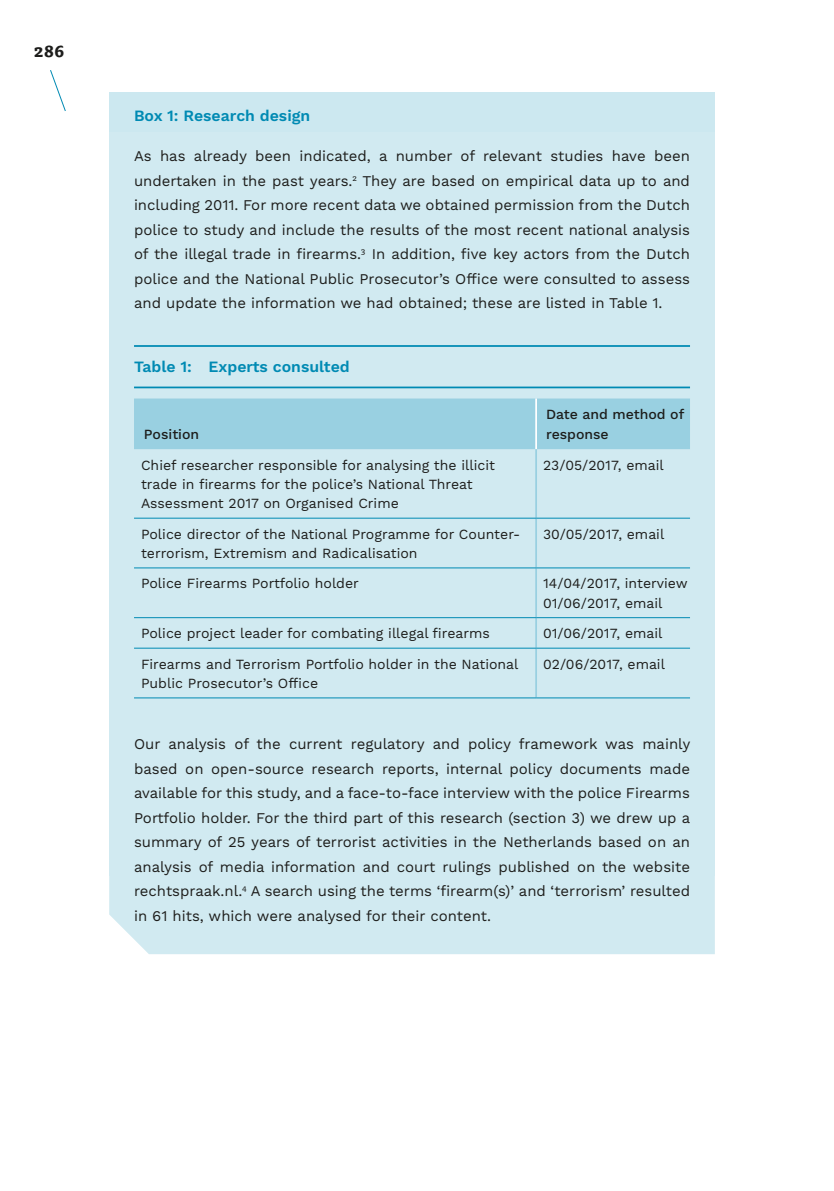
<style>
.page{position:relative;width:834px;height:1191px;background:#fff}
.page>*{position:absolute;margin:0;border:0;box-sizing:border-box;transform-origin:0 0}
.t1{font:700 17.5px "Tisa Pro";color:#1d1d1b}
.t2{font:600 15.75px "Work Sans";color:#008ab3}
.t3{font:14.88px/24.5px "Work Sans";color:#1d1d1b;text-align:justify}
.t4{font:14px/19.2px "Work Sans";color:#1d1d1b}
.t5{font:500 14px/20.1px "Work Sans";color:#1d1d1b}
</style>
<div class="page">
<svg style="left:50px;top:70px;width:16px;height:41px"></svg>
<div style="left:109px;top:322px;width:605px;height:554px;background:#d1eaf1"></div>
<div style="left:109px;top:92px;width:605px;height:44px;background:#cce8f0"></div>
<div style="left:109px;top:132px;width:605px;height:197px;background:#d1eaf1"></div>
<hr style="left:134px;top:345px;width:556px;height:2px;background:#008ab3">
<hr style="left:134px;top:386px;width:556px;height:2px;background:#008ab3">
<svg style="left:109px;top:698px;width:605px;height:256px"></svg>
<div style="left:134px;top:398px;width:556px;height:51px;background:#99d0e1"></div>
<hr style="left:535px;top:398px;width:2px;height:51px;background:#fff">
<hr style="left:535px;top:449px;width:2px;height:69px;background:#99d0e1">
<hr style="left:535px;top:518px;width:2px;height:49px;background:#99d0e1">
<hr style="left:535px;top:568px;width:2px;height:49px;background:#99d0e1">
<hr style="left:535px;top:618px;width:2px;height:29px;background:#99d0e1">
<hr style="left:535px;top:648px;width:2px;height:49px;background:#99d0e1">
<hr style="left:134px;top:518px;width:402px;height:1px;background:#008ab3">
<hr style="left:536px;top:518px;width:154px;height:1px;background:#008ab3">
<hr style="left:134px;top:567px;width:402px;height:1px;background:#008ab3">
<hr style="left:536px;top:567px;width:154px;height:1px;background:#008ab3">
<hr style="left:134px;top:617px;width:402px;height:1px;background:#008ab3">
<hr style="left:536px;top:617px;width:154px;height:1px;background:#008ab3">
<hr style="left:134px;top:647px;width:402px;height:1px;background:#008ab3">
<hr style="left:536px;top:647px;width:154px;height:1px;background:#008ab3">
<hr style="left:134px;top:697px;width:402px;height:1px;background:#008ab3">
<hr style="left:536px;top:697px;width:154px;height:1px;background:#008ab3">
<p class="t1" style="left:34px;top:37px;width:32px">286</p>
<p class="t2" style="left:134px;top:106px;width:178px">Box 1: Research design</p>
<p class="t3" style="left:134px;top:144px;width:557px">As has already been indicated, a number of relevant studies have been undertaken in the past years.<sup>2</sup> They are based on empirical data up to and including 2011. For more recent data we obtained permission from the Dutch police to study and include the results of the most recent national analysis of the illegal trade in firearms.<sup>3</sup> In addition, five key actors from the Dutch police and the National Public Prosecutor’s Office were consulted to assess and update the information we had obtained; these are listed in Table 1.</p>
<p class="t2" style="left:134px;top:357px;width:217px">Table 1: Experts consulted</p>
<p class="t5" style="left:144px;top:425px;width:57px">Position</p>
<p class="t5" style="left:546px;top:405px;width:140px">Date and method of response</p>
<p class="t4" style="left:141px;top:456px;width:355px">Chief researcher responsible for analysing the illicit trade in firearms for the police’s National Threat<br>Assessment 2017 on Organised Crime</p>
<p class="t4" style="left:543px;top:456px;width:122px">23/05/2017, email</p>
<p class="t4" style="left:141px;top:525px;width:380px">Police director of the National Programme for Counter&shy;terrorism, Extremism and Radicalisation</p>
<p class="t4" style="left:543px;top:525px;width:123px">30/05/2017, email</p>
<p class="t4" style="left:141px;top:574px;width:219px">Police Firearms Portfolio holder</p>
<p class="t4" style="left:543px;top:574px;width:146px">14/04/2017, interview<br>01/06/2017, email</p>
<p class="t4" style="left:141px;top:624px;width:350px">Police project leader for combating illegal firearms</p>
<p class="t4" style="left:543px;top:624px;width:121px">01/06/2017, email</p>
<p class="t4" style="left:141px;top:655px;width:379px">Firearms and Terrorism Portfolio holder in the National<br>Public Prosecutor’s Office</p>
<p class="t4" style="left:543px;top:655px;width:123px">02/06/2017, email</p>
<p class="t3" style="left:134px;top:732px;width:557px">Our analysis of the current regulatory and policy framework was mainly based on open-source research reports, internal policy documents made available for this study, and a face-to-face interview with the police Firearms Portfolio holder. For the third part of this research (section 3) we drew up a summary of 25 years of terrorist activities in the Netherlands based on an analysis of media information and court rulings published on the website rechtspraak.nl.<sup>4</sup> A search using the terms ‘firearm(s)’ and ‘terrorism’ resulted in 61 hits, which were analysed for their content.</p>
</div>
